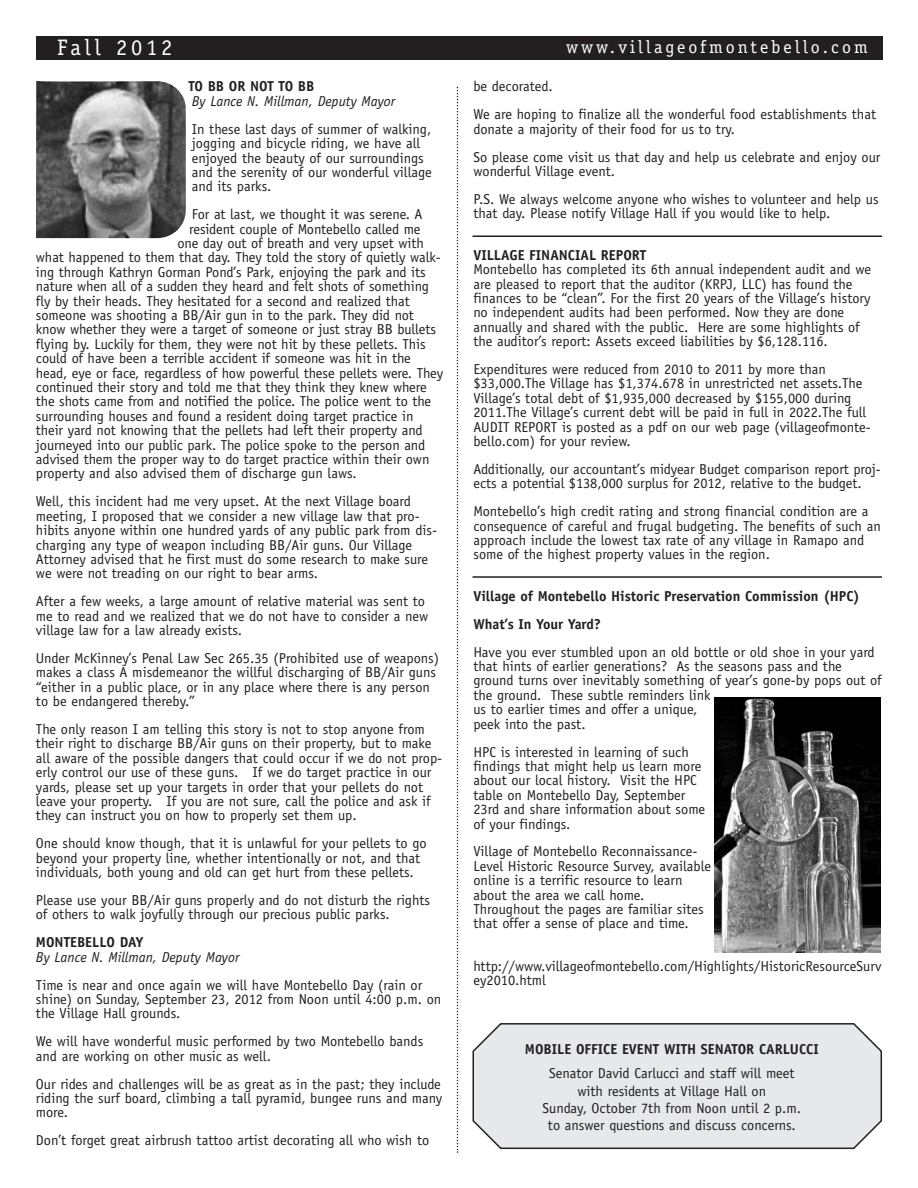
<style>
.page{position:relative;width:918px;height:1188px;background:#fff}
.page>*{position:absolute;margin:0;border:0;box-sizing:border-box;transform-origin:0 0}
.t1{font:22.5px "Officina Serif";letter-spacing:.17em;color:#fff}
.t2{font:18px "Officina Serif";letter-spacing:.17em;color:#fff}
.t3{font:14.4px/14.4px "Officina Sans";color:#231f20}
.t4{font:700 14.4px/27.9px "Officina Sans";color:#231f20}
.t5{font:italic 14.4px "Officina Sans";color:#231f20}
</style>
<div class="page">
<div style="left:36px;top:36px;width:846px;height:24px;background:#231f20"></div>
<svg style="left:457px;top:87px;width:1px;height:1066px"></svg>
<img style="left:36px;top:81px;width:150px;height:157px">
<hr style="left:472px;top:236px;width:410px;height:1px;background:#231f20">
<hr style="left:472px;top:576px;width:410px;height:2px;background:#231f20">
<img style="left:715px;top:698px;width:166px;height:255px">
<div style="left:472px;top:1023px;width:410px;height:126px;background:#e7e8e9"></div>
<h1 class="t1" style="left:57px;top:34px;width:117px">Fall 2012</h1>
<p class="t2" style="left:566px;top:37px;width:303px">www.villageofmontebello.com</p>
<p class="t4" style="left:188px;top:74px;width:128px">TO BB OR NOT TO BB</p>
<p class="t5" style="left:192px;top:95px;width:205px">By Lance N. Millman, Deputy Mayor</p>
<p class="t3" style="left:192px;top:123px;width:241px">In these last days of summer of walking, jogging and bicycle riding, we have all enjoyed the beauty of our surroundings and the serenity of our wonderful village and its parks.</p>
<p class="t3" style="left:192px;top:208px;width:232px">For at last, we thought it was serene. A</p>
<p class="t3" style="left:189px;top:223px;width:233px">resident couple of Montebello called me</p>
<p class="t3" style="left:178px;top:237px;width:248px">one day out of breath and very upset with</p>
<p class="t3" style="left:36px;top:252px;width:406px">what happened to them that day. They told the story of quietly walk-</p>
<p class="t3" style="left:36px;top:266px;width:391px">ing through Kathryn Gorman Pond’s Park, enjoying the park and its</p>
<p class="t3" style="left:36px;top:280px;width:395px">nature when all of a sudden they heard and felt shots of something</p>
<p class="t3" style="left:36px;top:295px;width:375px">fly by their heads. They hesitated for a second and realized that</p>
<p class="t3" style="left:36px;top:309px;width:380px">someone was shooting a BB/Air gun in to the park. They did not</p>
<p class="t3" style="left:36px;top:324px;width:402px">know whether they were a target of someone or just stray BB bullets</p>
<p class="t3" style="left:36px;top:338px;width:391px">flying by. Luckily for them, they were not hit by these pellets. This</p>
<p class="t3" style="left:36px;top:352px;width:376px">could of have been a terrible accident if someone was hit in the</p>
<p class="t3" style="left:36px;top:367px;width:409px">head, eye or face, regardless of how powerful these pellets were. They</p>
<p class="t3" style="left:36px;top:381px;width:392px">continued their story and told me that they think they knew where</p>
<p class="t3" style="left:36px;top:396px;width:397px">the shots came from and notified the police. The police went to the</p>
<p class="t3" style="left:36px;top:410px;width:379px">surrounding houses and found a resident doing target practice in</p>
<p class="t3" style="left:36px;top:424px;width:388px">their yard not knowing that the pellets had left their property and</p>
<p class="t3" style="left:36px;top:439px;width:391px">journeyed into our public park. The police spoke to the person and</p>
<p class="t3" style="left:36px;top:453px;width:395px">advised them the proper way to do target practice within their own</p>
<p class="t3" style="left:36px;top:468px;width:322px">property and also advised them of discharge gun laws.</p>
<p class="t3" style="left:36px;top:495px;width:403px">Well, this incident had me very upset. At the next Village board meeting, I proposed that we consider a new village law that pro&shy;hibits anyone within one hundred yards of any public park from dis&shy;charging any type of weapon including BB/Air guns. Our Village Attorney advised that he first must do some research to make sure we were not treading on our right to bear arms.</p>
<p class="t3" style="left:36px;top:595px;width:394px">After a few weeks, a large amount of relative material was sent to me to read and we realized that we do not have to consider a new village law for a law already exists.</p>
<p class="t3" style="left:36px;top:652px;width:405px">Under McKinney’s Penal Law Sec 265.35 (Prohibited use of weapons) makes a class A misdemeanor the willful discharging of BB/Air guns “either in a public place, or in any place where there is any person to be endangered thereby.”</p>
<p class="t3" style="left:36px;top:723px;width:408px">The only reason I am telling this story is not to stop anyone from their right to discharge BB/Air guns on their property, but to make all aware of the possible dangers that could occur if we do not prop&shy;erly control our use of these guns. If we do target practice in our yards, please set up your targets in order that your pellets do not leave your property. If you are not sure, call the police and ask if they can instruct you on how to properly set them up.</p>
<p class="t3" style="left:36px;top:837px;width:392px">One should know though, that it is unlawful for your pellets to go beyond your property line, whether intentionally or not, and that individuals, both young and old can get hurt from these pellets.</p>
<p class="t3" style="left:36px;top:894px;width:396px">Please use your BB/Air guns properly and do not disturb the rights of others to walk joyfully through our precious public parks.</p>
<p class="t4" style="left:36px;top:930px;width:109px">MONTEBELLO DAY</p>
<p class="t5" style="left:36px;top:951px;width:205px">By Lance N. Millman, Deputy Mayor</p>
<p class="t3" style="left:36px;top:979px;width:407px">Time is near and once again we will have Montebello Day (rain or shine) on Sunday, September 23, 2012 from Noon until 4:00 p.m. on the Village Hall grounds.</p>
<p class="t3" style="left:36px;top:1035px;width:389px">We will have wonderful music performed by two Montebello bands and are working on other music as well.</p>
<p class="t3" style="left:36px;top:1078px;width:408px;text-align:justify">Our rides and challenges will be as great as in the past; they include riding the surf board, climbing a tall pyramid, bungee runs and many more.</p>
<p class="t3" style="left:36px;top:1134px;width:395px">Don’t forget great airbrush tattoo artist decorating all who wish to</p>
<p class="t3" style="left:473px;top:74px;width:404px;line-height:27.9px">be decorated.<br>We are hoping to finalize all the wonderful food establishments that</p>
<p class="t3" style="left:473px;top:116px;width:409px;line-height:27.9px">donate a majority of their food for us to try.<br>So please come visit us that day and help us celebrate and enjoy our</p>
<p class="t3" style="left:473px;top:158px;width:407px;line-height:27.9px">wonderful Village event.<br>P.S. We always welcome anyone who wishes to volunteer and help us</p>
<p class="t3" style="left:473px;top:207px;width:359px">that day. Please notify Village Hall if you would like to help.</p>
<p class="t4" style="left:473px;top:242px;width:174px">VILLAGE FINANCIAL REPORT</p>
<p class="t3" style="left:473px;top:263px;width:399px">Montebello has completed its 6th annual independent audit and we are pleased to report that the auditor (KRPJ, LLC) has found the finances to be “clean”. For the first 20 years of the Village’s history no independent audits had been performed. Now they are done annually and shared with the public. Here are some highlights of the auditor’s report: Assets exceed liabilities by $6,128.116.</p>
<p class="t3" style="left:473px;top:363px;width:399px">Expenditures were reduced from 2010 to 2011 by more than $33,000.The Village has $1,374.678 in unrestricted net assets.The Village’s total debt of $1,935,000 decreased by $155,000 during 2011.The Village’s current debt will be paid in full in 2022.The full AUDIT REPORT is posted as a pdf on our web page (villageofmonte&shy;bello.com) for your review.</p>
<p class="t3" style="left:473px;top:463px;width:409px">Additionally, our accountant’s midyear Budget comparison report proj&shy;ects a potential $138,000 surplus for 2012, relative to the budget.</p>
<p class="t3" style="left:473px;top:505px;width:409px">Montebello’s high credit rating and strong financial condition are a consequence of careful and frugal budgeting. The benefits of such an approach include the lowest tax rate of any village in Ramapo and some of the highest property values in the region.</p>
<p class="t4" style="left:473px;top:583px;width:388px">Village of Montebello Historic Preservation Commission (HPC)<br>What’s In Your Yard?</p>
<p class="t3" style="left:473px;top:646px;width:410px">Have you ever stumbled upon an old bottle or old shoe in your yard that hints of earlier generations? As the seasons pass and the ground turns over inevitably something of year’s gone-by pops out of the ground. These subtle reminders link<br>us to earlier times and offer a unique,<br>peek into the past.</p>
<p class="t3" style="left:473px;top:746px;width:233px">HPC is interested in learning of such findings that might help us learn more about our local history. Visit the HPC table on Montebello Day, September 23rd and share information about some of your findings.</p>
<p class="t3" style="left:473px;top:846px;width:239px">Village of Montebello Reconnaissance-Level Historic Resource Survey, available online is a terrific resource to learn about the area we call home.<br>Throughout the pages are familiar sites that offer a sense of place and time.</p>
<p class="t3" style="left:473px;top:960px;width:410px">http://www.villageofmontebello.com/Highlights/HistoricResourceSurv ey2010.html</p>
<p class="t4" style="left:525px;top:1037px;width:295px">MOBILE OFFICE EVENT WITH SENATOR CARLUCCI</p>
<p class="t3" style="left:543px;top:1066px;width:260px;line-height:17.2px;text-align:center">Senator David Carlucci and staff will meet with residents at Village Hall on<br>Sunday, October 7th from Noon until 2 p.m. to answer questions and discuss concerns.</p>
</div>
